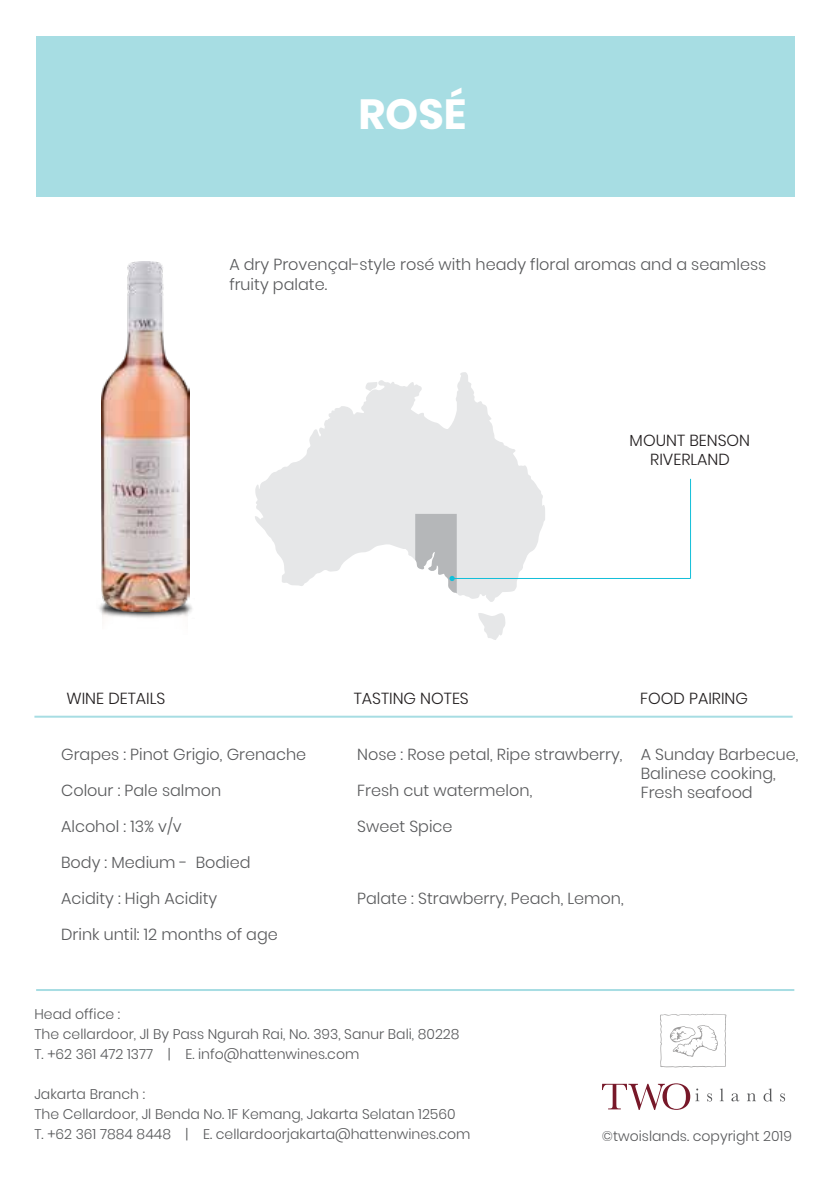
<style>
.page{position:relative;width:823px;height:1191px;background:#fff}
.page>*{position:absolute;margin:0;border:0;box-sizing:border-box;transform-origin:0 0}
.t1{font:700 42px "Poppins";color:#fff}
.t2{font:300 16px/19.2px "Poppins";color:#58595b}
.t3{font:300 16px/19.2px "Poppins";color:#231f20;text-align:center}
.t4{font:300 14px/20px "Poppins";color:#58595b}
</style>
<div class="page">
<div style="left:36px;top:37px;width:757px;height:160px;background:#a7dde3"></div>
<svg style="left:255px;top:372px;width:290px;height:230px;fill:#e6e7e8"></svg>
<svg style="left:478px;top:613px;width:27px;height:27px"></svg>
<svg style="left:415px;top:514px;width:41px;height:88px"></svg>
<hr style="left:452px;top:578px;width:238px;height:1px;background:#12bfd9">
<hr style="left:689px;top:479px;width:1px;height:99px;background:#12bfd9">
<hr style="left:34px;top:715px;width:758px;height:2px;background:#a7dde3">
<hr style="left:36px;top:989px;width:757px;height:2px;background:#a7dde3">
<svg style="left:602px;top:1083px;width:87px;height:27px"></svg>
<svg style="left:695px;top:1088px;width:4px;height:13px"></svg>
<svg style="left:707px;top:1093px;width:4px;height:8px"></svg>
<svg style="left:720px;top:1088px;width:3px;height:13px"></svg>
<svg style="left:731px;top:1093px;width:7px;height:8px"></svg>
<svg style="left:747px;top:1093px;width:8px;height:8px"></svg>
<svg style="left:763px;top:1088px;width:9px;height:13px"></svg>
<svg style="left:780px;top:1093px;width:4px;height:8px"></svg>
<svg style="left:660px;top:1013px;width:66px;height:54px"></svg>
<img style="left:99px;top:598px;width:93px;height:20px">
<img style="left:102px;top:262px;width:87px;height:349px">
<h1 class="t1" style="left:358px;top:90px;width:109px">ROSÉ</h1>
<p class="t2" style="left:229px;top:255px;width:538px;line-height:20px">A dry Provençal-style rosé with heady floral aromas and a seamless fruity palate.</p>
<p class="t3" style="left:629px;top:430px;width:122px">MOUNT BENSON<br>RIVERLAND</p>
<p class="t3" style="left:66px;top:689px;width:100px">WINE DETAILS</p>
<p class="t3" style="left:353px;top:689px;width:117px">TASTING NOTES</p>
<p class="t3" style="left:640px;top:689px;width:109px">FOOD PAIRING</p>
<p class="t2" style="left:61px;top:744px;width:246px">Grapes : Pinot Grigio, Grenache</p>
<p class="t2" style="left:61px;top:780px;width:161px">Colour : Pale salmon</p>
<p class="t2" style="left:61px;top:816px;width:122px">Alcohol : 13% v/v</p>
<p class="t2" style="left:61px;top:852px;width:191px">Body : Medium - Bodied</p>
<p class="t2" style="left:61px;top:888px;width:157px">Acidity : High Acidity</p>
<p class="t2" style="left:61px;top:924px;width:218px">Drink until: 12 months of age</p>
<p class="t2" style="left:357px;top:744px;width:266px">Nose : Rose petal, Ripe strawberry,</p>
<p class="t2" style="left:357px;top:780px;width:176px">Fresh cut watermelon,</p>
<p class="t2" style="left:357px;top:816px;width:97px">Sweet Spice</p>
<p class="t2" style="left:640px;top:744px;width:159px">A Sunday Barbecue,<br>Balinese cooking,<br>Fresh seafood</p>
<p class="t2" style="left:357px;top:888px;width:268px">Palate : Strawberry, Peach, Lemon,</p>
<p class="t4" style="left:34px;top:1004px;width:426px">Head office :<br>The cellardoor, Jl By Pass Ngurah Rai, No. 393, Sanur Bali, 80228<br>T. +62 361 472 1377 | E. info@hattenwines.com</p>
<p class="t4" style="left:34px;top:1084px;width:437px">Jakarta Branch :<br>The Cellardoor, Jl Benda No. 1F Kemang, Jakarta Selatan 12560<br>T. +62 361 7884 8448 | E. cellardoorjakarta@hattenwines.com</p>
<p class="t4" style="left:601px;top:1126px;width:191px">©twoislands. copyright 2019</p>
</div>
